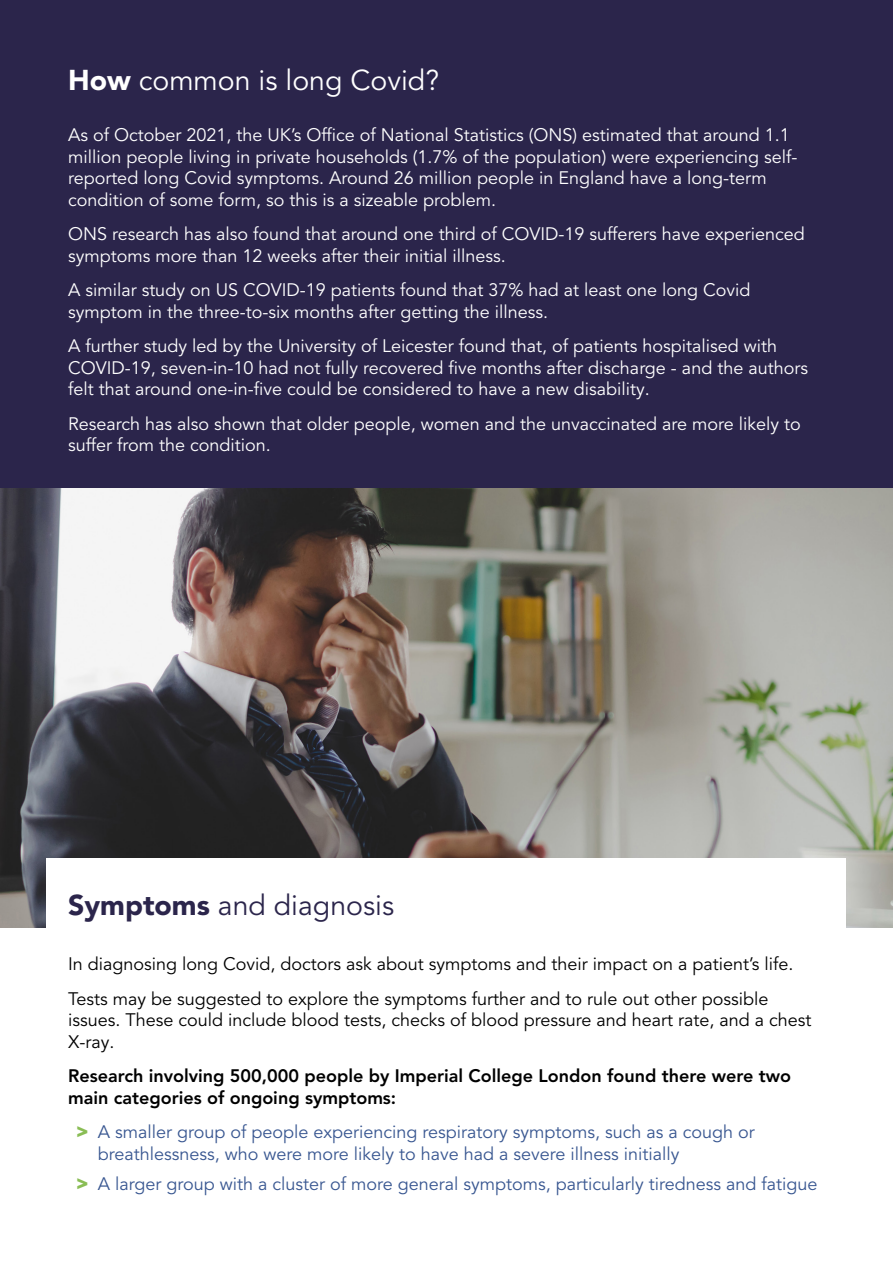
<style>
.page{position:relative;width:893px;height:1263px;background:#fff}
.page>*{position:absolute;margin:0;border:0;box-sizing:border-box;transform-origin:0 0}
.Sub-Heading{font:28.5px "Avenir LT Pro";color:#fff}
.Sub-Heading-2{font:28.5px "Avenir LT Pro";color:#2b254b}
.text_black{font:18px/21.6px "Avenir LT Pro";color:#fff}
.text_black-2{font:18px/21.6px "Avenir LT Pro";color:#000}
.t1{font:18px/21.6px "Avenir LT Pro";color:#395791}
.text_black-3{font:800 18px/21.6px "Avenir LT Pro";color:#000}
.s1{font-weight:900}
.s2{font-family:"Arial";font-weight:900;color:#8abd55}
</style>
<div class="page">
<img style="left:0;top:488px;width:893px;height:439px">
<div style="left:0;top:0;width:893px;height:488px;background:#2b254b"></div>
<div style="left:47px;top:859px;width:799px;height:336px;background:#fff"></div>
<p class="Sub-Heading" style="left:68px;top:63px;width:373px"><span class="s1">How</span> common is long Covid?</p>
<p class="text_black" style="left:68px;top:124px;width:731px">As of October 2021, the UK’s Office of National Statistics (ONS) estimated that around 1.1 million people living in private households (1.7% of the population) were experiencing self&shy;reported long Covid symptoms. Around 26 million people in England have a long-term condition of some form, so this is a sizeable problem.</p>
<p class="text_black" style="left:68px;top:224px;width:738px">ONS research has also found that around one third of COVID-19 sufferers have experienced symptoms more than 12 weeks after their initial illness.</p>
<p class="text_black" style="left:68px;top:280px;width:684px">A similar study on US COVID-19 patients found that 37% had at least one long Covid symptom in the three-to-six months after getting the illness.</p>
<p class="text_black" style="left:68px;top:336px;width:741px">A further study led by the University of Leicester found that, of patients hospitalised with<br>COVID-19, seven-in-10 had not fully recovered five months after discharge - and the authors felt that around one-in-five could be considered to have a new disability.</p>
<p class="text_black" style="left:68px;top:413px;width:734px">Research has also shown that older people, women and the unvaccinated are more likely to suffer from the condition.</p>
<p class="Sub-Heading-2" style="left:68px;top:888px;width:328px"><span class="s1">Symptoms</span> and diagnosis</p>
<p class="text_black-2" style="left:68px;top:954px;width:727px">In diagnosing long Covid, doctors ask about symptoms and their impact on a patient’s life.</p>
<p class="text_black-2" style="left:68px;top:988px;width:745px">Tests may be suggested to explore the symptoms further and to rule out other possible issues. These could include blood tests, checks of blood pressure and heart rate, and a chest<br>X-ray.</p>
<p class="text_black-3" style="left:68px;top:1065px;width:724px">Research involving 500,000 people by Imperial College London found there were two main categories of ongoing symptoms:</p>
<p class="t1" style="left:98px;top:1122px;width:659px;text-indent:-21px"><span class="s2">&gt;</span> A smaller group of people experiencing respiratory symptoms, such as a cough or breathlessness, who were more likely to have had a severe illness initially</p>
<p class="t1" style="left:77px;top:1173px;width:742px"><span class="s2">&gt;</span> A larger group with a cluster of more general symptoms, particularly tiredness and fatigue</p>
</div>
